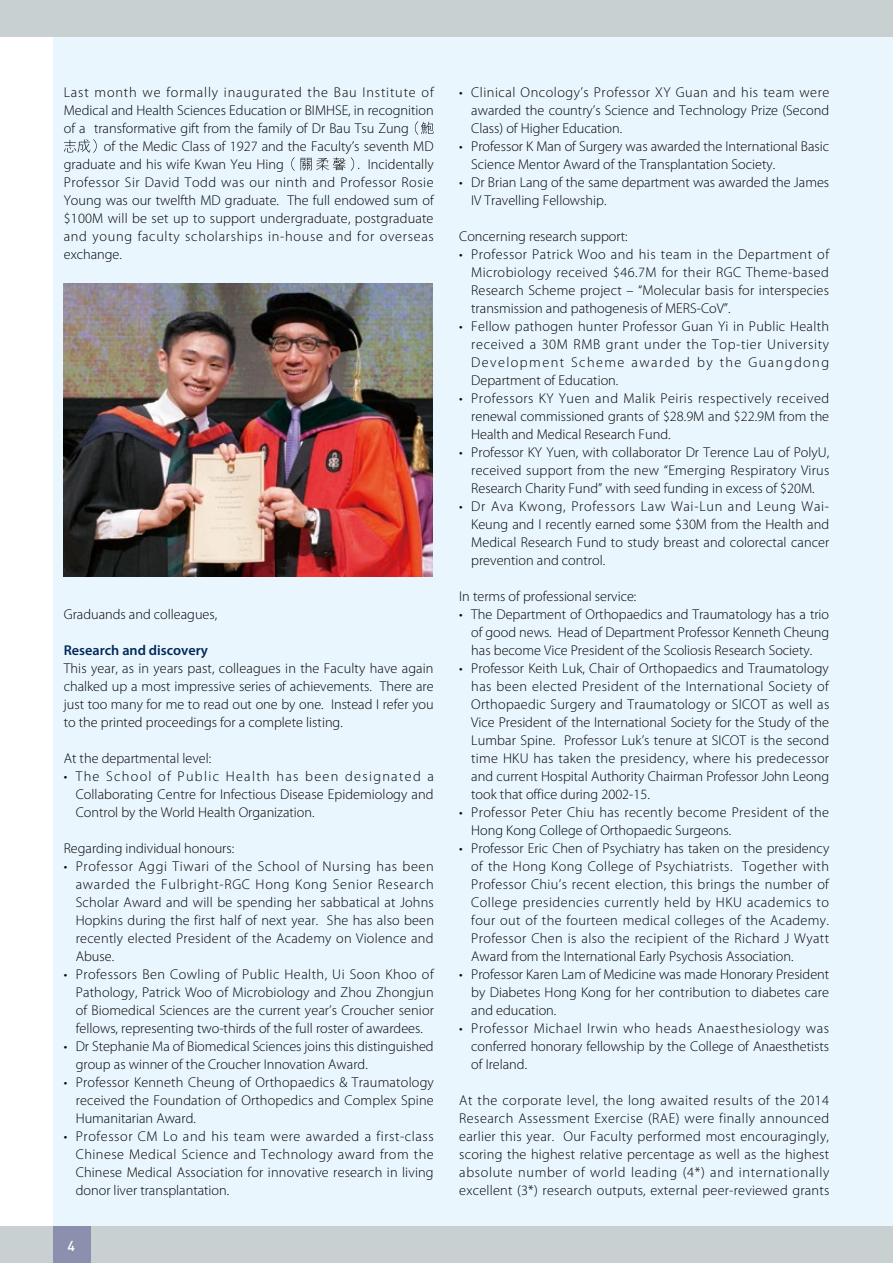
<style>
.page{position:relative;width:893px;height:1263px;background:#fff}
.page>*{position:absolute;margin:0;border:0;box-sizing:border-box;transform-origin:0 0}
.t1{font:300 14.25px/18px "Myriad Pro";color:#000;text-align:justify}
.t2{font:300 14.25px/18px "Myriad Pro";letter-spacing:.025em;color:#000}
.t3{font:600 14.25px "Myriad Pro";color:#002859}
.t4{font:500 14.25px "DIN";color:#fff}
</style>
<div class="page">
<div style="left:53px;top:36px;width:840px;height:1190px;background:#eaf6fd"></div>
<div style="left:0;top:1226px;width:893px;height:37px;background:#c8d0d2"></div>
<div style="left:53px;top:1226px;width:37px;height:37px;background:#8a90ad"></div>
<div style="left:0;top:0;width:893px;height:37px;background:#c8d0d2"></div>
<svg style="left:415px;top:121px;width:19px;height:14px"></svg>
<svg style="left:64px;top:139px;width:33px;height:14px"></svg>
<svg style="left:291px;top:157px;width:68px;height:14px"></svg>
<img style="left:64px;top:284px;width:368px;height:292px">
<p class="t1" style="left:64px;top:83px;width:371px">Last month we formally inaugurated the Bau Institute of Medical and Health Sciences Education or BIMHSE, in recognition of a transformative gift from the family of Dr Bau Tsu Zung</p>
<p class="t1" style="left:64px;top:137px;width:371px;text-indent:40px">of the Medic Class of 1927 and the Faculty’s seventh MD graduate and his wife Kwan Yeu Hing</p>
<p class="t1" style="left:64px;top:155px;width:372px;text-indent:304px">Incidentally Professor Sir David Todd was our ninth and Professor Rosie Young was our twelfth MD graduate. The full endowed sum of $100M will be set up to support undergraduate, postgraduate and young faculty scholarships in-house and for overseas exchange.</p>
<p class="t1" style="left:64px;top:605px;width:155px">Graduands and colleagues,</p>
<p class="t3" style="left:64px;top:642px;width:146px">Research and discovery</p>
<p class="t1" style="left:64px;top:659px;width:371px">This year, as in years past, colleagues in the Faculty have again chalked up a most impressive series of achievements. There are just too many for me to read out one by one. Instead I refer you to the printed proceedings for a complete listing.</p>
<p class="t1" style="left:64px;top:749px;width:149px">At the departmental level:</p>
<p class="t1" style="left:76px;top:767px;width:360px;text-indent:-12px">• The School of Public Health has been designated a Collaborating Centre for Infectious Disease Epidemiology and Control by the World Health Organization.</p>
<p class="t1" style="left:64px;top:839px;width:172px">Regarding individual honours:</p>
<p class="t1" style="left:76px;top:857px;width:360px;text-indent:-12px">• Professor Aggi Tiwari of the School of Nursing has been awarded the Fulbright-RGC Hong Kong Senior Research Scholar Award and will be spending her sabbatical at Johns Hopkins during the first half of next year. She has also been recently elected President of the Academy on Violence and Abuse.</p>
<p class="t1" style="left:76px;top:965px;width:360px;text-indent:-12px">• Professors Ben Cowling of Public Health, Ui Soon Khoo of Pathology, Patrick Woo of Microbiology and Zhou Zhongjun of Biomedical Sciences are the current year’s Croucher senior fellows, representing two-thirds of the full roster of awardees.</p>
<p class="t1" style="left:76px;top:1037px;width:359px;text-indent:-12px">• Dr Stephanie Ma of Biomedical Sciences joins this distinguished group as winner of the Croucher Innovation Award.</p>
<p class="t1" style="left:76px;top:1073px;width:360px;text-indent:-12px">• Professor Kenneth Cheung of Orthopaedics &amp; Traumatology received the Foundation of Orthopedics and Complex Spine Humanitarian Award.</p>
<p class="t1" style="left:76px;top:1127px;width:360px;text-indent:-12px">• Professor CM Lo and his team were awarded a first-class Chinese Medical Science and Technology award from the Chinese Medical Association for innovative research in living donor liver transplantation.</p>
<p class="t4" style="left:68px;top:1237px;width:9px">4</p>
<p class="t1" style="left:471px;top:83px;width:360px;text-indent:-12px">• Clinical Oncology’s Professor XY Guan and his team were awarded the country’s Science and Technology Prize (Second Class) of Higher Education.</p>
<p class="t1" style="left:471px;top:137px;width:359px;text-indent:-12px">• Professor K Man of Surgery was awarded the International Basic<br>Science Mentor Award of the Transplantation Society.</p>
<p class="t1" style="left:471px;top:173px;width:359px;text-indent:-12px">• Dr Brian Lang of the same department was awarded the James<br>IV Travelling Fellowship.</p>
<p class="t1" style="left:459px;top:227px;width:170px">Concerning research support:</p>
<p class="t1" style="left:471px;top:245px;width:359px;text-indent:-12px">• Professor Patrick Woo and his team in the Department of Microbiology received $46.7M for their RGC Theme-based Research Scheme project – “Molecular basis for interspecies transmission and pathogenesis of MERS-CoV”.</p>
<p class="t1" style="left:471px;top:317px;width:359px;text-indent:-12px">• Fellow pathogen hunter Professor Guan Yi in Public Health received a 30M RMB grant under the Top-tier University Development Scheme awarded by the Guangdong Department of Education.</p>
<p class="t1" style="left:471px;top:389px;width:360px;text-indent:-12px">• Professors KY Yuen and Malik Peiris respectively received renewal commissioned grants of $28.9M and $22.9M from the Health and Medical Research Fund.</p>
<p class="t1" style="left:471px;top:443px;width:360px;text-indent:-12px">• Professor KY Yuen, with collaborator Dr Terence Lau of PolyU, received support from the new “Emerging Respiratory Virus Research Charity Fund” with seed funding in excess of $20M.</p>
<p class="t1" style="left:471px;top:497px;width:360px;text-indent:-12px">• Dr Ava Kwong, Professors Law Wai-Lun and Leung Wai-Keung and I recently earned some $30M from the Health and Medical Research Fund to study breast and colorectal cancer prevention and control.</p>
<p class="t1" style="left:459px;top:587px;width:179px">In terms of professional service:</p>
<p class="t1" style="left:471px;top:605px;width:360px;text-indent:-12px">• The Department of Orthopaedics and Traumatology has a trio of good news. Head of Department Professor Kenneth Cheung has become Vice President of the Scoliosis Research Society.</p>
<p class="t1" style="left:471px;top:659px;width:360px;text-indent:-12px">• Professor Keith Luk, Chair of Orthopaedics and Traumatology has been elected President of the International Society of Orthopaedic Surgery and Traumatology or SICOT as well as Vice President of the International Society for the Study of the Lumbar Spine. Professor Luk’s tenure at SICOT is the second time HKU has taken the presidency, where his predecessor and current Hospital Authority Chairman Professor John Leong took that office during 2002-15.</p>
<p class="t2" style="left:471px;top:803px;width:359px;text-indent:-12px">• Professor Peter Chiu has recently become President of the<br>Hong Kong College of Orthopaedic Surgeons.</p>
<p class="t1" style="left:471px;top:839px;width:359px;text-indent:-12px">• Professor Eric Chen of Psychiatry has taken on the presidency of the Hong Kong College of Psychiatrists. Together with Professor Chiu’s recent election, this brings the number of College presidencies currently held by HKU academics to four out of the fourteen medical colleges of the Academy.<br>Professor Chen is also the recipient of the Richard J Wyatt Award from the International Early Psychosis Association.</p>
<p class="t1" style="left:471px;top:965px;width:359px;text-indent:-12px">• Professor Karen Lam of Medicine was made Honorary President by Diabetes Hong Kong for her contribution to diabetes care and education.</p>
<p class="t1" style="left:471px;top:1019px;width:359px;text-indent:-12px">• Professor Michael Irwin who heads Anaesthesiology was conferred honorary fellowship by the College of Anaesthetists of Ireland.</p>
<p class="t1" style="left:459px;top:1091px;width:372px">At the corporate level, the long awaited results of the 2014<br>Research Assessment Exercise (RAE) were finally announced earlier this year. Our Faculty performed most encouragingly, scoring the highest relative percentage as well as the highest absolute number of world leading (4*) and internationally excellent (3*) research outputs, external peer-reviewed grants</p>
</div>
